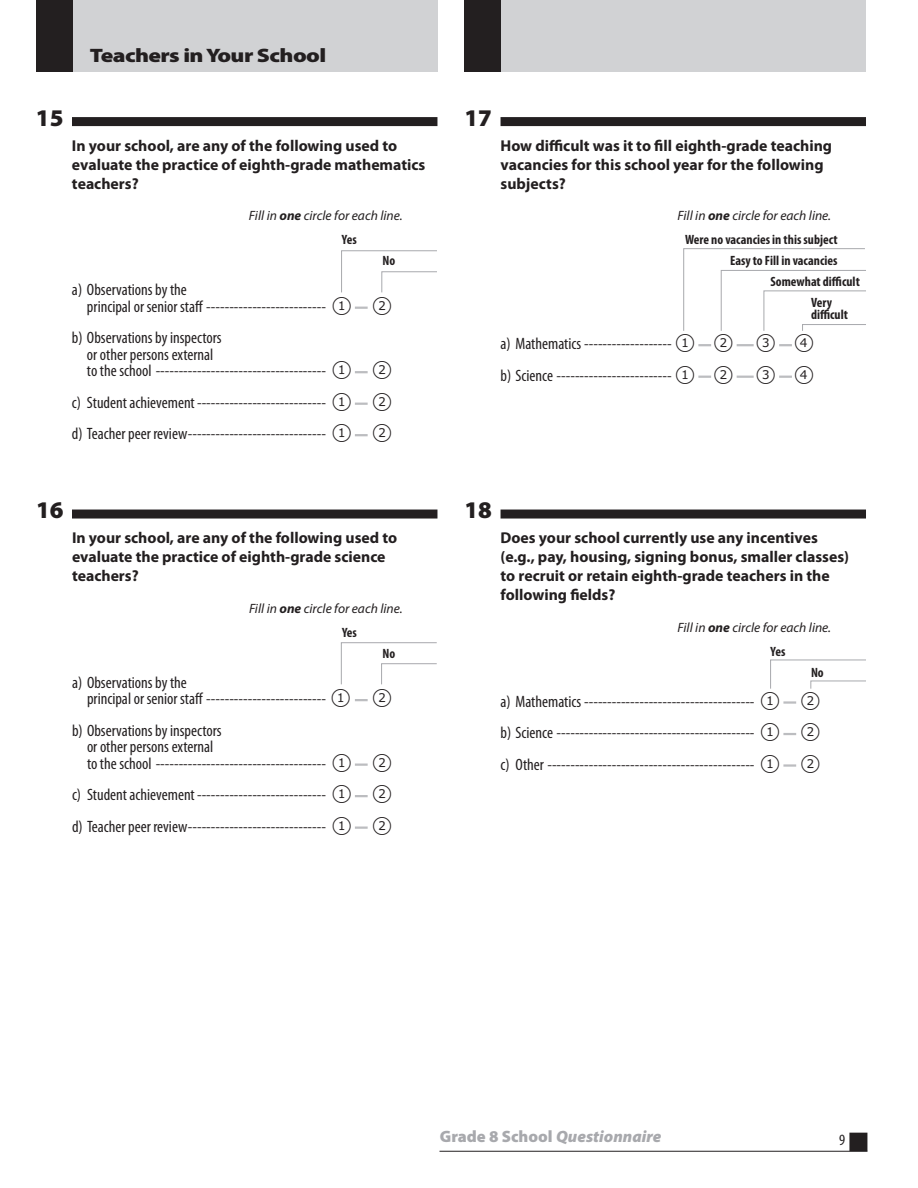
<style>
.page{position:relative;width:918px;height:1188px;background:#fff}
.page>*{position:absolute;margin:0;border:0;box-sizing:border-box;transform-origin:0 0}
.t1{font:900 24px "Myriad Pro";color:#231f20}
.t2{font:900 19.5px "Myriad Pro";letter-spacing:-.025em;color:#231f20;scale:1.2 1}
.t3{font:condensed 16.5px/16.5px "Myriad Pro";color:#231f20}
.t4{font:italic 900 16.5px "Myriad Pro";color:#a8a9ad}
.t5{font:700 15.75px/18.9px "Myriad Pro";color:#231f20}
.t6{font:condensed 15.75px "Myriad Pro";color:#231f20}
.t7{font:700 condensed 13.5px/24px "Myriad Pro";color:#231f20;text-align:center}
.t8{font:italic 13.5px/24px "Myriad Pro";color:#231f20}
.s1{font-weight:700}
.s2{font-weight:700;font-style:normal;font-stretch:condensed}
.s3{font-family:"TIMSS options";font-stretch:normal;font-size:22.5px}
.s4{font-weight:400;font-style:italic;font-stretch:normal}
.s5{font-style:italic;font-stretch:normal}
.s6{font-style:normal}
</style>
<div class="page">
<div style="left:36px;top:0;width:401px;height:72px;background:#d1d2d4"></div>
<div style="left:465px;top:0;width:401px;height:72px;background:#d1d2d4"></div>
<div style="left:850px;top:1133px;width:17px;height:17px;background:#231f20"></div>
<div style="left:849px;top:1133px;width:18px;height:18px;border:2px solid #231f20"></div>
<hr style="left:440px;top:1151px;width:427px;height:1px;background:#231f20">
<div style="left:501px;top:510px;width:365px;height:9px;background:#231f20"></div>
<svg style="left:783px;top:701px;width:13px;height:3px"></svg>
<svg style="left:783px;top:733px;width:13px;height:2px"></svg>
<svg style="left:783px;top:764px;width:13px;height:3px"></svg>
<div style="left:72px;top:510px;width:365px;height:9px;background:#231f20"></div>
<svg style="left:355px;top:699px;width:13px;height:2px"></svg>
<svg style="left:355px;top:764px;width:13px;height:2px"></svg>
<svg style="left:355px;top:795px;width:13px;height:2px"></svg>
<svg style="left:355px;top:827px;width:13px;height:2px"></svg>
<div style="left:72px;top:117px;width:365px;height:9px;background:#231f20"></div>
<svg style="left:355px;top:307px;width:13px;height:2px"></svg>
<svg style="left:355px;top:371px;width:13px;height:2px"></svg>
<svg style="left:355px;top:403px;width:13px;height:2px"></svg>
<svg style="left:355px;top:434px;width:13px;height:2px"></svg>
<div style="left:501px;top:117px;width:365px;height:9px;background:#231f20"></div>
<svg style="left:698px;top:344px;width:13px;height:2px"></svg>
<svg style="left:737px;top:344px;width:17px;height:2px"></svg>
<svg style="left:779px;top:344px;width:13px;height:2px"></svg>
<svg style="left:698px;top:376px;width:13px;height:2px"></svg>
<svg style="left:737px;top:376px;width:17px;height:2px"></svg>
<svg style="left:779px;top:376px;width:13px;height:2px"></svg>
<div style="left:36px;top:0;width:36px;height:72px;background:#231f20"></div>
<div style="left:464px;top:0;width:37px;height:72px;background:#231f20"></div>
<svg style="left:341px;top:250px;width:96px;height:43px"></svg>
<svg style="left:341px;top:642px;width:96px;height:43px"></svg>
<svg style="left:770px;top:659px;width:96px;height:30px"></svg>
<svg style="left:683px;top:248px;width:183px;height:83px"></svg>
<p class="t2" style="left:90px;top:45px;width:198px">Teachers in Your School</p>
<h1 class="t1" style="left:36px;top:104px;width:29px">15</h1>
<p class="t5" style="left:72px;top:136px;width:355px">In your school, are any of the following used to evaluate the practice of eighth-grade mathematics teachers?</p>
<p class="t8" style="left:342px;top:203px;width:62px;text-indent:-93px">Fill in <span class="s1">one</span> circle for each line.<br><span class="s2">Yes</span></p>
<p class="t7" style="left:382px;top:248px;width:14px">No</p>
<p class="t3" style="left:87px;top:281px;width:306px;text-indent:-15px">a) Observations by the<br>principal or senior staff -------------------------- <span class="s3">1 2</span></p>
<p class="t3" style="left:87px;top:329px;width:306px;text-indent:-15px">b) Observations by inspectors<br>or other persons external<br>to the school ------------------------------------- <span class="s3">1 2</span></p>
<p class="t3" style="left:72px;top:386px;width:321px;line-height:31.5px">c) Student achievement---------------------------- <span class="s3">1 2 </span>d) Teacher peer review------------------------------ <span class="s3">1 2</span></p>
<h1 class="t1" style="left:36px;top:497px;width:29px">16</h1>
<p class="t5" style="left:72px;top:528px;width:327px">In your school, are any of the following used to evaluate the practice of eighth-grade science teachers?</p>
<p class="t8" style="left:342px;top:596px;width:62px;text-indent:-93px">Fill in <span class="s1">one</span> circle for each line.<br><span class="s2">Yes</span></p>
<p class="t7" style="left:383px;top:641px;width:14px">No</p>
<p class="t3" style="left:87px;top:674px;width:306px;text-indent:-15px">a) Observations by the<br>principal or senior staff -------------------------- <span class="s3">1 2</span></p>
<p class="t3" style="left:87px;top:722px;width:306px;text-indent:-15px">b) Observations by inspectors<br>or other persons external<br>to the school ------------------------------------- <span class="s3">1 2</span></p>
<p class="t3" style="left:72px;top:779px;width:321px;line-height:31.5px">c) Student achievement---------------------------- <span class="s3">1 2 </span>d) Teacher peer review------------------------------ <span class="s3">1 2</span></p>
<h1 class="t1" style="left:465px;top:104px;width:29px">17</h1>
<p class="t5" style="left:501px;top:136px;width:333px">How difficult was it to fill eighth-grade teaching vacancies for this school year for the following subjects?</p>
<p class="t7" style="left:678px;top:203px;width:162px"><span class="s4">Fill in</span> <span class="s5">one</span> <span class="s4">circle for each line.<br></span>Were no vacancies in this subject</p>
<p class="t7" style="left:730px;top:248px;width:109px">Easy to Fill in vacancies</p>
<p class="t7" style="left:771px;top:269px;width:91px">Somewhat difficult</p>
<p class="t7" style="left:811px;top:290px;width:23px">Very</p>
<p class="t7" style="left:811px;top:302px;width:38px">difficult</p>
<p class="t3" style="left:501px;top:328px;width:315px;line-height:31.5px">a) Mathematics ------------------- <span class="s3">1 2 3 4 </span>b) Science ------------------------- <span class="s3">1 2 3 4</span></p>
<h1 class="t1" style="left:465px;top:497px;width:29px">18</h1>
<p class="t5" style="left:501px;top:528px;width:350px">Does your school currently use any incentives (e.g., pay, housing, signing bonus, smaller classes) to recruit or retain eighth-grade teachers in the following fields?</p>
<p class="t8" style="left:771px;top:615px;width:62px;text-indent:-93px">Fill in <span class="s1">one</span> circle for each line.<br><span class="s2">Yes</span></p>
<p class="t7" style="left:811px;top:660px;width:14px">No</p>
<p class="t3" style="left:501px;top:685px;width:321px;line-height:31.5px;text-align:justify">a) Mathematics ------------------------------------- <span class="s3">1 2 </span>b) Science ------------------------------------------- <span class="s3">1 2 </span>c) Other --------------------------------------------- <span class="s3">1 2</span></p>
<p class="t4" style="left:440px;top:1127px;width:223px"><span class="s6">Grade 8 School</span> Questionnaire</p>
<p class="t6" style="left:839px;top:1130px;width:8px">9</p>
</div>
